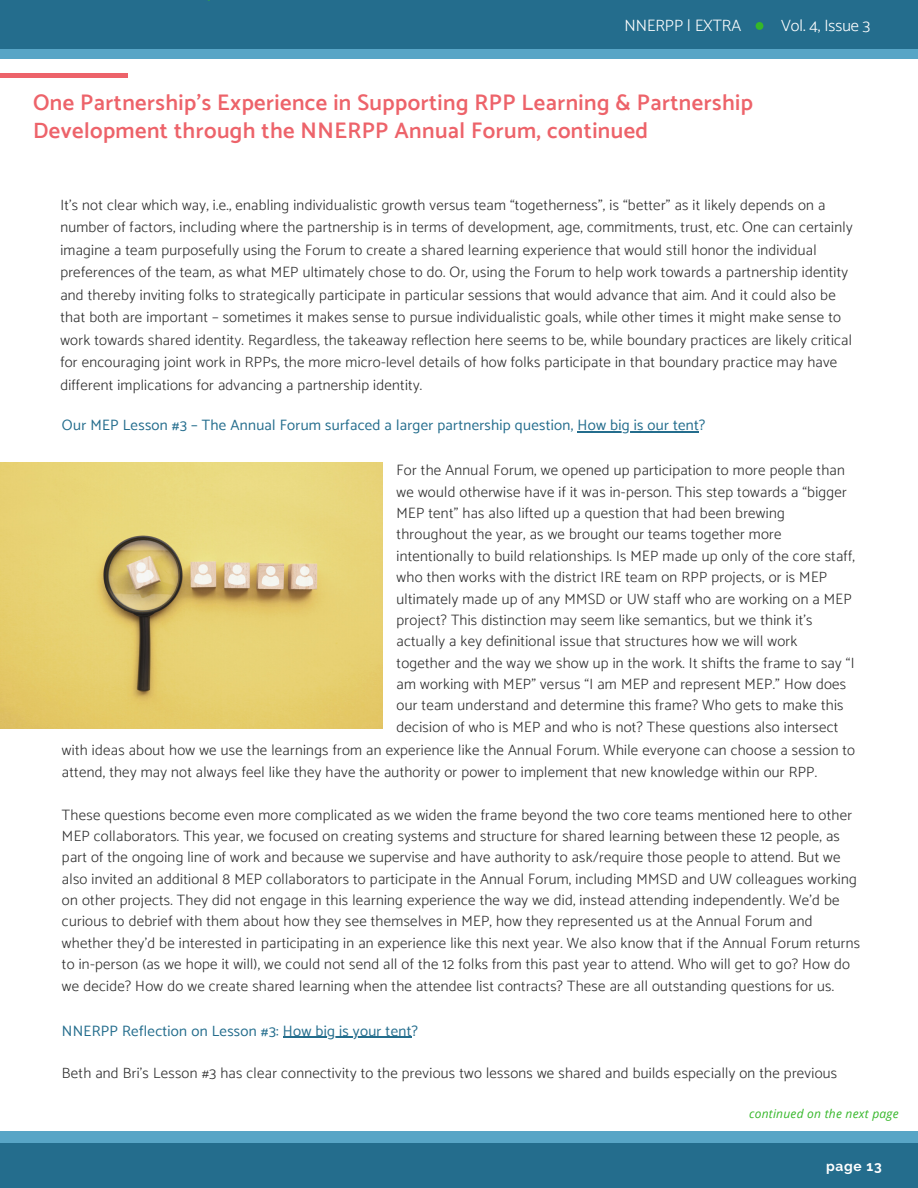
<style>
.page{position:relative;width:918px;height:1188px;background:#fff}
.page>*{position:absolute;margin:0;border:0;box-sizing:border-box;transform-origin:0 0}
.t1{font:600 22.5px/28.5px "Catamaran";letter-spacing:.02em;color:#ed636a}
.t2{font:300 16.5px "Catamaran";color:#fff}
.t3{font:300 15px/21.3px "Catamaran";letter-spacing:.02em;color:#2f2f2f}
.t4{font:15px "Catamaran";letter-spacing:.02em;color:#246d8d}
.t5{font:700 13.8px "Raleway";letter-spacing:.05em;color:#fff}
.t6{font:italic 12px "Open Sans";letter-spacing:.02em;color:#35b729}
</style>
<div class="page">
<div style="left:11px;top:1132px;width:907px;height:56px;background:#58a5c6"></div>
<div style="left:0;top:1132px;width:28px;height:56px;background:#58a5c6"></div>
<div style="left:0;top:0;width:918px;height:58px;background:#58a5c6"></div>
<div style="left:0;top:0;width:918px;height:49px;background:#246d8d"></div>
<div style="left:7px;top:1144px;width:911px;height:44px;background:#246d8d"></div>
<div style="left:0;top:1144px;width:25px;height:44px;background:#246d8d"></div>
<div style="left:756px;top:22px;width:7px;height:8px;background:#35b729;border-radius:50%"></div>
<hr style="left:0;top:74px;width:128px;height:3px;background:#ed636a">
<hr style="left:577px;top:431px;width:122px;height:2px;background:#246d8d">
<img style="left:0;top:463px;width:382px;height:265px">
<hr style="left:283px;top:1037px;width:129px;height:1px;background:#246d8d">
<p class="t2" style="left:625px;top:15px;width:118px">NNERPP | EXTRA</p>
<p class="t2" style="left:781px;top:15px;width:91px">Vol. 4, Issue 3</p>
<h1 class="t1" style="left:33px;top:88px;width:721px">One Partnership’s Experience in Supporting RPP Learning &amp; Partnership<br>Development through the NNERPP Annual Forum, continued</h1>
<p class="t3" style="left:60px;top:193px;width:794px;line-height:22.5px">It’s not clear which way, i.e., enabling individualistic growth versus team “togetherness”, is “better” as it likely depends on a number of factors, including where the partnership is in terms of development, age, commitments, trust, etc. One can certainly imagine a team purposefully using the Forum to create a shared learning experience that would still honor the individual preferences of the team, as what MEP ultimately chose to do. Or, using the Forum to help work towards a partnership identity and thereby inviting folks to strategically participate in particular sessions that would advance that aim. And it could also be that both are important – sometimes it makes sense to pursue individualistic goals, while other times it might make sense to work towards shared identity. Regardless, the takeaway reflection here seems to be, while boundary practices are likely critical for encouraging joint work in RPPs, the more micro-level details of how folks participate in that boundary practice may have different implications for advancing a partnership identity.</p>
<p class="t4" style="left:62px;top:416px;width:645px">Our MEP Lesson #3 – The Annual Forum surfaced a larger partnership question, How big is our tent?</p>
<p class="t3" style="left:397px;top:459px;width:460px">For the Annual Forum, we opened up participation to more people than we would otherwise have if it was in-person. This step towards a “bigger MEP tent” has also lifted up a question that had been brewing throughout the year, as we brought our teams together more intentionally to build relationships. Is MEP made up only of the core staff, who then works with the district IRE team on RPP projects, or is MEP ultimately made up of any MMSD or UW staff who are working on a MEP project? This distinction may seem like semantics, but we think it's actually a key definitional issue that structures how we will work together and the way we show up in the work. It shifts the frame to say “I am working with MEP” versus “I am MEP and represent MEP.” How does our team understand and determine this frame? Who gets to make this decision of who is MEP and who is not? These questions also intersect</p>
<p class="t3" style="left:62px;top:740px;width:795px">with ideas about how we use the learnings from an experience like the Annual Forum. While everyone can choose a session to attend, they may not always feel like they have the authority or power to implement that new knowledge within our RPP.</p>
<p class="t3" style="left:62px;top:804px;width:800px">These questions become even more complicated as we widen the frame beyond the two core teams mentioned here to other MEP collaborators. This year, we focused on creating systems and structure for shared learning between these 12 people, as part of the ongoing line of work and because we supervise and have authority to ask/require those people to attend. But we also invited an additional 8 MEP collaborators to participate in the Annual Forum, including MMSD and UW colleagues working on other projects. They did not engage in this learning experience the way we did, instead attending independently. We’d be curious to debrief with them about how they see themselves in MEP, how they represented us at the Annual Forum and whether they’d be interested in participating in an experience like this next year. We also know that if the Annual Forum returns to in-person (as we hope it will), we could not send all of the 12 folks from this past year to attend. Who will get to go? How do we decide? How do we create shared learning when the attendee list contracts? These are all outstanding questions for us.</p>
<p class="t4" style="left:62px;top:1022px;width:357px">NNERPP Reflection on Lesson #3: How big is your tent?</p>
<p class="t3" style="left:62px;top:1062px;width:777px">Beth and Bri’s Lesson #3 has clear connectivity to the previous two lessons we shared and builds especially on the previous</p>
<p class="t6" style="left:749px;top:1105px;width:151px">continued on the next page</p>
<p class="t5" style="left:826px;top:1158px;width:57px">page 13</p>
</div>
